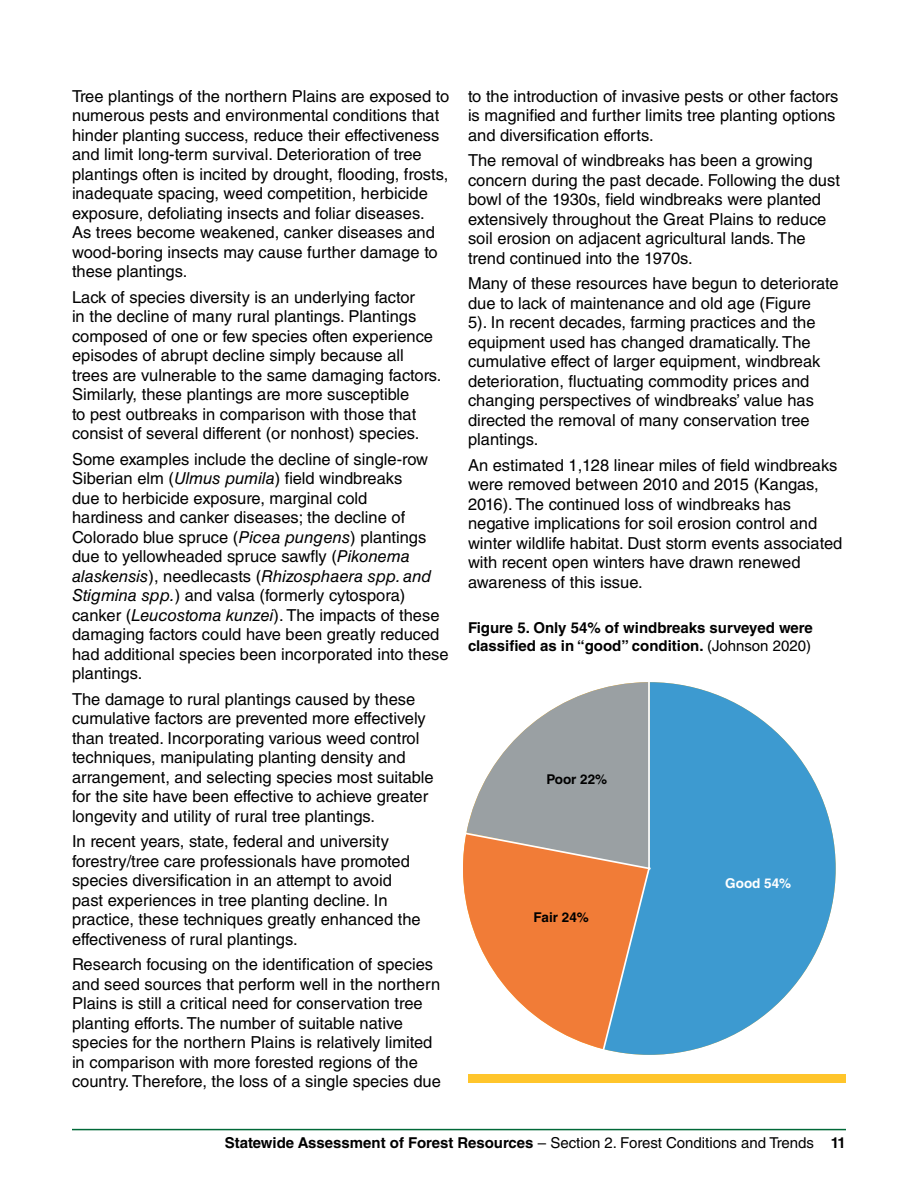
<style>
.page{position:relative;width:918px;height:1188px;background:#fff}
.page>*{position:absolute;margin:0;border:0;box-sizing:border-box;transform-origin:0 0}
.t1{font:16.5px/19.5px "Helvetica LT Std";color:#000}
.t2{font:700 15px/18px "Helvetica LT Std";color:#000}
.t3{font:700 13.5px "Helvetica LT Std";color:#000}
.t4{font:700 13.5px "Helvetica LT Std";color:#fff}
.s1{font-style:italic}
.s2{font-weight:400}
</style>
<div class="page">
<div style="left:468px;top:1074px;width:378px;height:9px;background:#ffc52b"></div>
<svg style="left:651px;top:682px;width:185px;height:373px;fill:#3d9ad0"></svg>
<svg style="left:463px;top:682px;width:188px;height:367px"></svg>
<hr style="left:72px;top:1129px;width:774px;height:1px;background:#006838">
<p class="t1" style="left:72px;top:86px;width:379px">Tree plantings of the northern Plains are exposed to numerous pests and environmental conditions that hinder planting success, reduce their effectiveness and limit long-term survival. Deterioration of tree plantings often is incited by drought, flooding, frosts, inadequate spacing, weed competition, herbicide exposure, defoliating insects and foliar diseases.<br>As trees become weakened, canker diseases and wood-boring insects may cause further damage to these plantings.</p>
<p class="t1" style="left:72px;top:287px;width:371px">Lack of species diversity is an underlying factor<br>in the decline of many rural plantings. Plantings composed of one or few species often experience episodes of abrupt decline simply because all trees are vulnerable to the same damaging factors.<br>Similarly, these plantings are more susceptible<br>to pest outbreaks in comparison with those that consist of several different (or nonhost) species.</p>
<p class="t1" style="left:72px;top:449px;width:378px">Some examples include the decline of single-row Siberian elm (<span class="s1">Ulmus pumila</span>) field windbreaks<br>due to herbicide exposure, marginal cold<br>hardiness and canker diseases; the decline of Colorado blue spruce (<span class="s1">Picea pungens</span>) plantings due to yellowheaded spruce sawfly (<span class="s1">Pikonema alaskensis</span>), needlecasts (<span class="s1">Rhizosphaera spp. and Stigmina spp.</span>) and valsa (formerly cytospora) canker (<span class="s1">Leucostoma kunzei</span>). The impacts of these damaging factors could have been greatly reduced had additional species been incorporated into these plantings.</p>
<p class="t1" style="left:72px;top:689px;width:363px">The damage to rural plantings caused by these cumulative factors are prevented more effectively than treated. Incorporating various weed control techniques, manipulating planting density and arrangement, and selecting species most suitable for the site have been effective to achieve greater longevity and utility of rural tree plantings.</p>
<p class="t1" style="left:72px;top:832px;width:350px">In recent years, state, federal and university forestry/tree care professionals have promoted species diversification in an attempt to avoid past experiences in tree planting decline. In practice, these techniques greatly enhanced the effectiveness of rural plantings.</p>
<p class="t1" style="left:72px;top:955px;width:370px">Research focusing on the identification of species and seed sources that perform well in the northern Plains is still a critical need for conservation tree planting efforts. The number of suitable native species for the northern Plains is relatively limited in comparison with more forested regions of the country. Therefore, the loss of a single species due</p>
<p class="t1" style="left:468px;top:86px;width:372px">to the introduction of invasive pests or other factors is magnified and further limits tree planting options and diversification efforts.</p>
<p class="t1" style="left:468px;top:151px;width:373px">The removal of windbreaks has been a growing concern during the past decade. Following the dust bowl of the 1930s, field windbreaks were planted extensively throughout the Great Plains to reduce soil erosion on adjacent agricultural lands. The trend continued into the 1970s.</p>
<p class="t1" style="left:468px;top:274px;width:372px">Many of these resources have begun to deteriorate due to lack of maintenance and old age (Figure<br>5). In recent decades, farming practices and the equipment used has changed dramatically. The cumulative effect of larger equipment, windbreak deterioration, fluctuating commodity prices and changing perspectives of windbreaks’ value has directed the removal of many conservation tree plantings.</p>
<p class="t1" style="left:468px;top:455px;width:376px">An estimated 1,128 linear miles of field windbreaks were removed between 2010 and 2015 (Kangas, 2016). The continued loss of windbreaks has negative implications for soil erosion control and winter wildlife habitat. Dust storm events associated with recent open winters have drawn renewed awareness of this issue.</p>
<p class="t2" style="left:468px;top:619px;width:346px">Figure 5. Only 54% of windbreaks surveyed were classified as in “good” condition. <span class="s2">(Johnson 2020)</span></p>
<p class="t3" style="left:546px;top:771px;width:62px">Poor 22%</p>
<p class="t3" style="left:534px;top:909px;width:57px">Fair 24%</p>
<p class="t4" style="left:725px;top:875px;width:68px">Good 54%</p>
<p class="t2" style="left:225px;top:1133px;width:623px">Statewide Assessment of Forest Resources <span class="s2">– Section 2. Forest Conditions and Trends</span> 11</p>
</div>
